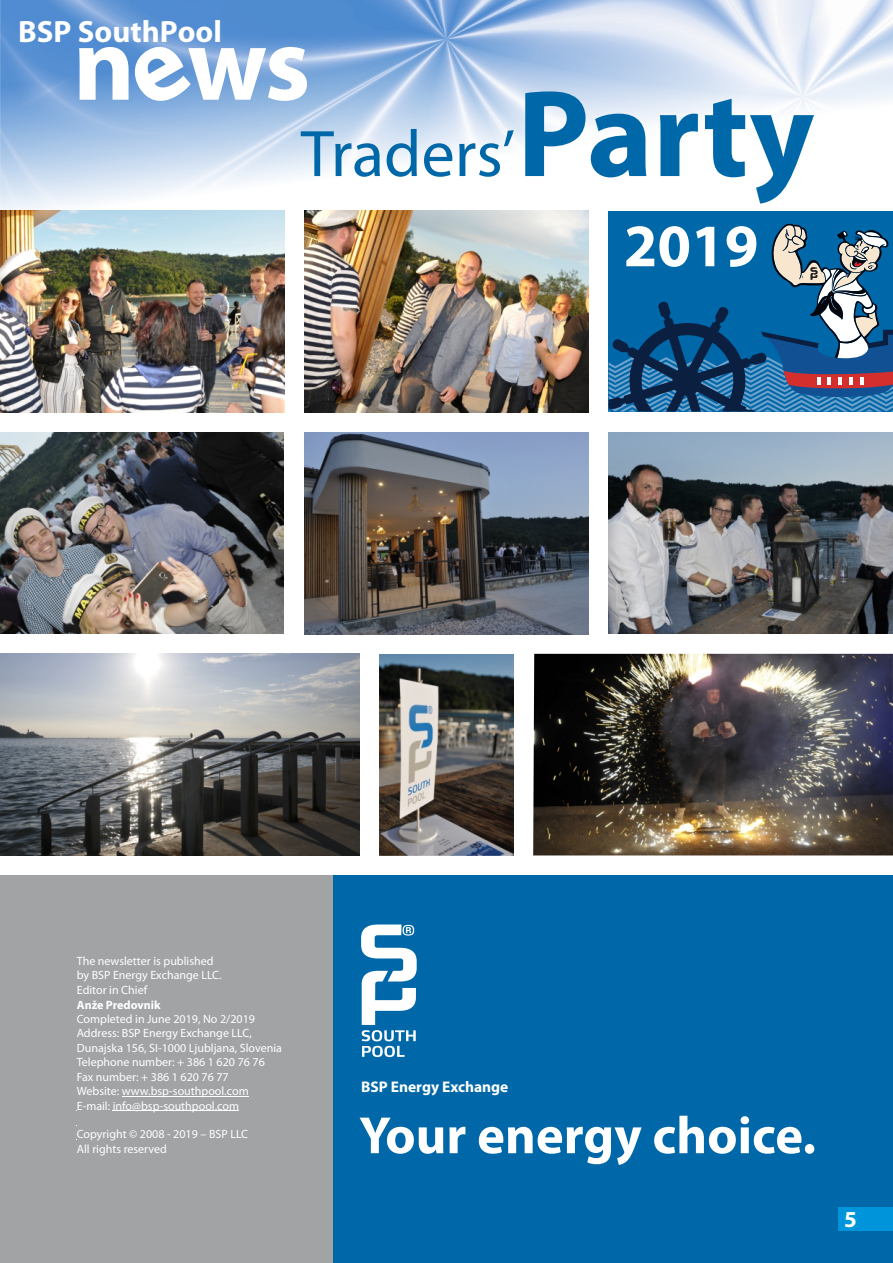
<style>
.page{position:relative;width:893px;height:1263px;background:#fff}
.page>*{position:absolute;margin:0;border:0;box-sizing:border-box;transform-origin:0 0}
.t1{font:700 105.45px "Myriad Pro";color:#fff}
.t2{font:700 60.75px "Myriad Pro";color:#fff}
.t3{font:700 52.8px "Myriad Pro";color:#fff}
.t4{font:700 30.9px "Myriad Pro";color:#fff}
.t5{font:700 22.95px "Myriad Pro";color:#fff}
.t6{font:700 15.45px "Myriad Pro";color:#fff}
.t7{font:12px/14.4px "Myriad Pro";color:#fff}
.t8{font:700 12px "Myriad Pro";color:#fff}
</style>
<div class="page">
<img style="left:0;top:654px;width:359px;height:201px">
<div style="left:332px;top:875px;width:561px;height:388px;background:#0068a9"></div>
<div style="left:0;top:875px;width:332px;height:388px;background:#a1a3a5"></div>
<hr style="left:122px;top:1096px;width:127px;height:1px;background:#fff">
<hr style="left:113px;top:1111px;width:126px;height:1px;background:#fff">
<svg style="left:361px;top:924px;width:56px;height:133px"></svg>
<div style="left:838px;top:1207px;width:55px;height:24px;background:#0095da"></div>
<img style="left:0;top:0;width:893px;height:250px">
<svg style="left:132px;top:42px;width:59px;height:63px"></svg>
<svg style="left:268px;top:47px;width:39px;height:54px"></svg>
<img style="left:533px;top:654px;width:360px;height:201px">
<img style="left:0;top:211px;width:284px;height:201px">
<img style="left:304px;top:211px;width:285px;height:201px">
<img style="left:0;top:432px;width:284px;height:202px">
<img style="left:608px;top:432px;width:285px;height:201px">
<img style="left:304px;top:432px;width:284px;height:202px">
<div style="left:608px;top:211px;width:285px;height:201px;background:#0068a9"></div>
<svg style="left:301px;top:129px;width:213px;height:48px"></svg>
<svg style="left:525px;top:91px;width:289px;height:113px"></svg>
<svg style="left:608px;top:223px;width:285px;height:189px"></svg>
<img style="left:379px;top:654px;width:134px;height:201px">
<h3 class="t4" style="left:18px;top:19px;width:205px">BSP SouthPool</h3>
<h1 class="t1" style="left:73px;top:21px;width:196px">n w</h1>
<h2 class="t2" style="left:624px;top:221px;width:136px">2019</h2>
<p class="t7" style="left:77px;top:955px;width:146px">The newsletter is published by BSP Energy Exchange LLC.<br>Editor in Chief</p>
<p class="t8" style="left:77px;top:999px;width:85px">Anže Predovnik</p>
<p class="t7" style="left:77px;top:1013px;width:207px">Completed in June 2019, No 2/2019<br>Address: BSP Energy Exchange LLC, Dunajska 156, SI-1000 Ljubljana, Slovenia Telephone number: + 386 1 620 76 76<br>Fax number: + 386 1 620 76 77<br>Website: www.bsp-southpool.com E-mail: info@bsp-southpool.com</p>
<p class="t7" style="left:77px;top:1128px;width:173px">Copyright © 2008 - 2019 – BSP LLC<br>All rights reserved</p>
<p class="t6" style="left:361px;top:1080px;width:149px">BSP Energy Exchange</p>
<h3 class="t3" style="left:359px;top:1113px;width:458px">Your energy choice.</h3>
<h3 class="t5" style="left:844px;top:1209px;width:14px">5</h3>
</div>
